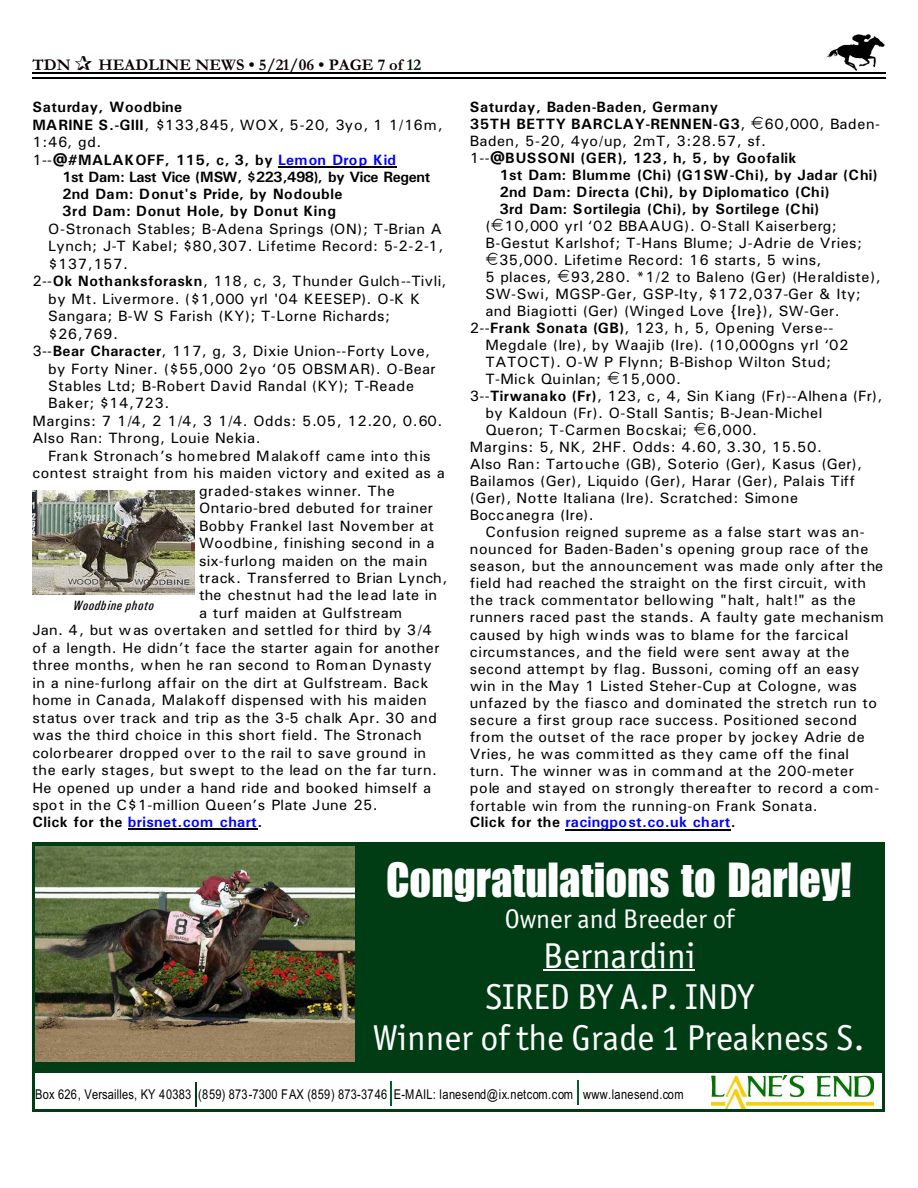
<style>
.page{position:relative;width:918px;height:1188px;background:#fff}
.page>*{position:absolute;margin:0;border:0;box-sizing:border-box;transform-origin:0 0}
.t1{font:48px "Billboard";color:#fff}
.t2{font:36px/41.4px "Officina Sans ITCTT";color:#fff;text-align:center}
.t3{font:27px "Officina Sans ITCTT";color:#fff}
.t4{font:700 16.5px "Garamond";letter-spacing:.005em;color:#0f0000}
.t5{font:15px/17.1px "Univers";letter-spacing:.03em;color:#000}
.t6{font:700 15px/17.2px "Univers";letter-spacing:.01em;color:#000}
.t7{font:15px "Univers";letter-spacing:.01em;color:#000}
.t8{font:700 15px/17.4px "Univers";letter-spacing:.035em;color:#000}
.t9{font:15px "Univers";letter-spacing:.05em;color:#000}
.t10{font:700 15px "Univers";letter-spacing:.025em;color:#00f}
.t11{font:13.5px "Arial Narrow";letter-spacing:.015em;color:#000}
.t12{font:italic 13.5px "Univers Condensed";letter-spacing:.04em;color:#000}
.s1{color:#001400}
.s2{font-weight:400}
.s3{color:#00f}
.s4{font-weight:700}
.s5{color:#000}
.s6{font-weight:700;color:#00f}
</style>
<div class="page">
<img style="left:826px;top:34px;width:59px;height:36px">
<hr style="left:32px;top:72px;width:853px;height:1px;background:#000">
<hr style="left:32px;top:77px;width:853px;height:2px;background:#000">
<hr style="left:278px;top:166px;width:119px;height:1px;background:#000">
<hr style="left:128px;top:829px;width:130px;height:1px;background:#000">
<hr style="left:565px;top:829px;width:166px;height:1px;background:#000">
<div style="left:32px;top:842px;width:853px;height:270px;background:#003d14"></div>
<div style="left:35px;top:1073px;width:847px;height:36px;background:#fff"></div>
<hr style="left:195px;top:1083px;width:2px;height:24px;background:#003d14">
<svg style="left:391px;top:1082px;width:1px;height:24px"></svg>
<svg style="left:577px;top:1080px;width:1px;height:24px"></svg>
<img style="left:712px;top:1075px;width:162px;height:34px">
<hr style="left:543px;top:969px;width:152px;height:1px;background:#fff">
<img style="left:35px;top:847px;width:320px;height:214px">
<img style="left:33px;top:491px;width:162px;height:103px">
<p class="t4" style="left:32px;top:59px;width:40px">TDN</p>
<p class="t4" style="left:98px;top:59px;width:324px">HEADLINE NEWS • 5/21/06 • PAGE 7 of <span class="s1">12</span></p>
<p class="t8" style="left:32px;top:100px;width:412px">Saturday, Woodbine<br>MARINE S.-GIII<span class="s2">, $133,845, WOX, 5-20, 3yo, 1 1/16m,<br>1:46, gd.<br>1--</span>@#MALAKOFF, 115, c, 3, by <span class="s3">Lemon Drop Kid</span></p>
<p class="t6" style="left:62px;top:169px;width:370px">1st Dam: Last Vice (MSW, $223,498), by Vice Regent<br>2nd Dam: Donut's Pride, by Nodouble<br>3rd Dam: Donut Hole, by Donut King</p>
<p class="t5" style="left:48px;top:221px;width:395px">O-Stronach Stables; B-Adena Springs (ON); T-Brian A</p>
<p class="t5" style="left:48px;top:239px;width:397px">Lynch; J-T Kabel; $80,307. Lifetime Record: 5-2-2-1,</p>
<p class="t5" style="left:48px;top:256px;width:82px">$137,157.</p>
<p class="t7" style="left:32px;top:276px;width:416px">2--<span class="s4">Ok Nothanksforaskn</span>, 118, c, 3, Thunder Gulch--Tivli,</p>
<p class="t9" style="left:48px;top:293px;width:373px">by Mt. Livermore. ($1,000 yrl '04 KEESEP). O-K K</p>
<p class="t5" style="left:48px;top:309px;width:344px">Sangara; B-W S Farish (KY); T-Lorne Richards;</p>
<p class="t5" style="left:48px;top:326px;width:72px">$26,769.</p>
<p class="t5" style="left:32px;top:344px;width:399px">3--<span class="s4">Bear Character</span>, 117, g, 3, Dixie Union--Forty Love,</p>
<p class="t5" style="left:48px;top:361px;width:389px">by Forty Niner. ($55,000 2yo ‘05 OBSMAR). O-Bear</p>
<p class="t5" style="left:48px;top:379px;width:367px">Stables Ltd; B-Robert David Randal (KY); T-Reade</p>
<p class="t5" style="left:48px;top:396px;width:123px">Baker; $14,723.</p>
<p class="t5" style="left:32px;top:413px;width:412px">Margins: 7 1/4, 2 1/4, 3 1/4. Odds: 5.05, 12.20, 0.60.</p>
<p class="t5" style="left:32px;top:431px;width:230px">Also Ran: Throng, Louie Nekia.</p>
<p class="t7" style="left:48px;top:450px;width:384px">Frank Stronach’s homebred Malakoff came into this</p>
<p class="t5" style="left:32px;top:466px;width:414px">contest straight from his maiden victory and exited as a</p>
<p class="t5" style="left:199px;top:483px;width:197px">graded-stakes winner. The</p>
<p class="t5" style="left:199px;top:501px;width:236px">Ontario-bred debuted for trainer</p>
<p class="t5" style="left:199px;top:518px;width:237px">Bobby Frankel last November at</p>
<p class="t5" style="left:199px;top:536px;width:237px">Woodbine, finishing second in a</p>
<p class="t7" style="left:199px;top:555px;width:230px">six-furlong maiden on the main</p>
<p class="t5" style="left:199px;top:571px;width:250px">track. Transferred to Brian Lynch,</p>
<p class="t7" style="left:199px;top:590px;width:239px">the chestnut had the lead late in</p>
<p class="t5" style="left:199px;top:606px;width:205px">a turf maiden at Gulfstream</p>
<p class="t5" style="left:32px;top:623px;width:401px">Jan. 4, but was overtaken and settled for third by 3/4</p>
<p class="t5" style="left:32px;top:640px;width:409px">of a length. He didn’t face the starter again for another</p>
<p class="t5" style="left:32px;top:658px;width:401px">three months, when he ran second to Roman Dynasty</p>
<p class="t5" style="left:32px;top:675px;width:398px">in a nine-furlong affair on the dirt at Gulfstream. Back</p>
<p class="t5" style="left:32px;top:693px;width:396px">home in Canada, Malakoff dispensed with his maiden</p>
<p class="t5" style="left:32px;top:710px;width:406px">status over track and trip as the 3-5 chalk Apr. 30 and</p>
<p class="t5" style="left:32px;top:728px;width:391px">was the third choice in this short field. The Stronach</p>
<p class="t7" style="left:32px;top:747px;width:395px">colorbearer dropped over to the rail to save ground in</p>
<p class="t5" style="left:32px;top:763px;width:406px">the early stages, but swept to the lead on the far turn.</p>
<p class="t5" style="left:32px;top:780px;width:400px">He opened up under a hand ride and booked himself a</p>
<p class="t5" style="left:32px;top:798px;width:347px">spot in the C$1-million Queen’s Plate June 25.</p>
<p class="t10" style="left:32px;top:817px;width:232px"><span class="s5">Click for the</span> brisnet.com chart<span class="s5">.</span></p>
<p class="t12" style="left:73px;top:601px;width:82px">Woodbine photo</p>
<p class="t8" style="left:470px;top:100px;width:277px">Saturday, Baden-Baden, Germany<br>35TH BETTY BARCLAY-RENNEN-G3<span class="s2">,</span></p>
<p class="t5" style="left:470px;top:117px;width:412px;text-indent:295px">60,000, Baden-<br>Baden, 5-20, 4yo/up, 2mT, 3:28.57, sf.<br>1--<span class="s4">@BUSSONI (GER), 123, h, 5, by Goofalik</span></p>
<p class="t6" style="left:500px;top:168px;width:380px;line-height:16.8px">1st Dam: Blumme (Chi) (G1SW-Chi), by Jadar (Chi)<br>2nd Dam: Directa (Chi), by Diplomatico (Chi)<br>3rd Dam: Sortilegia (Chi), by Sortilege (Chi)</p>
<p class="t5" style="left:485px;top:218px;width:353px">( 10,000 yrl ‘02 BBAAUG). O-Stall Kaiserberg;</p>
<p class="t5" style="left:485px;top:235px;width:378px">B-Gestut Karlshof; T-Hans Blume; J-Adrie de Vries;</p>
<p class="t5" style="left:499px;top:252px;width:324px">35,000. Lifetime Record: 16 starts, 5 wins,</p>
<p class="t5" style="left:485px;top:269px;width:67px">5 places,</p>
<p class="t5" style="left:571px;top:269px;width:311px">93,280. *1/2 to Baleno (Ger) (Heraldiste),</p>
<p class="t5" style="left:485px;top:286px;width:377px">SW-Swi, MGSP-Ger, GSP-Ity, $172,037-Ger &amp; Ity;</p>
<p class="t5" style="left:485px;top:303px;width:356px">and Biagiotti (Ger) (Winged Love {Ire}), SW-Ger.</p>
<p class="t5" style="left:470px;top:320px;width:365px">2--<span class="s4">Frank Sonata (GB)</span>, 123, h, 5, Opening Verse--</p>
<p class="t5" style="left:485px;top:337px;width:364px">Megdale (Ire), by Waajib (Ire). (10,000gns yrl ‘02</p>
<p class="t5" style="left:485px;top:354px;width:347px">TATOCT). O-W P Flynn; B-Bishop Wilton Stud;</p>
<p class="t5" style="left:485px;top:371px;width:117px">T-Mick Quinlan;</p>
<p class="t5" style="left:621px;top:371px;width:62px">15,000.</p>
<p class="t5" style="left:470px;top:388px;width:414px">3--<span class="s4">Tirwanako (Fr)</span>, 123, c, 4, Sin Kiang (Fr)--Alhena (Fr),</p>
<p class="t5" style="left:485px;top:405px;width:338px">by Kaldoun (Fr). O-Stall Santis; B-Jean-Michel</p>
<p class="t5" style="left:485px;top:422px;width:203px">Queron; T-Carmen Bocskai;</p>
<p class="t5" style="left:470px;top:423px;width:394px;text-indent:237px">6,000.<br>Margins: 5, NK, 2HF. Odds: 4.60, 3.30, 15.50.<br>Also Ran: Tartouche (GB), Soterio (Ger), Kasus (Ger), Bailamos (Ger), Liquido (Ger), Harar (Ger), Palais Tiff (Ger), Notte Italiana (Ire). Scratched: Simone Boccanegra (Ire).</p>
<p class="t5" style="left:470px;top:525px;width:416px;text-indent:16px">Confusion reigned supreme as a false start was an&shy;nounced for Baden-Baden's opening group race of the season, but the announcement was made only after the field had reached the straight on the first circuit, with the track commentator bellowing "halt, halt!" as the runners raced past the stands. A faulty gate mechanism caused by high winds was to blame for the farcical circumstances, and the field were sent away at the second attempt by flag. Bussoni, coming off an easy win in the May 1 Listed Steher-Cup at Cologne, was unfazed by the fiasco and dominated the stretch run to secure a first group race success. Positioned second from the outset of the race proper by jockey Adrie de Vries, he was committed as they came off the final turn. The winner was in command at the 200-meter pole and stayed on strongly thereafter to record a com&shy;fortable win from the running-on Frank Sonata.<br><span class="s4">Click for the</span> <span class="s6">racingpost.co.uk chart</span><span class="s4">.</span></p>
<h1 class="t1" style="left:386px;top:855px;width:467px">Congratulations to Darley!</h1>
<h3 class="t3" style="left:505px;top:907px;width:231px">Owner and Breeder of</h3>
<h2 class="t2" style="left:373px;top:937px;width:493px">Bernardini<br>SIRED BY A.P. INDY<br>Winner of the Grade 1 Preakness S.</h2>
<p class="t11" style="left:35px;top:1089px;width:650px">Box 626, Versailles, KY 40383 (859) 873-7300 FAX (859) 873-3746 E-MAIL: lanesend@ix.netcom.com www.lanesend.com</p>
</div>
